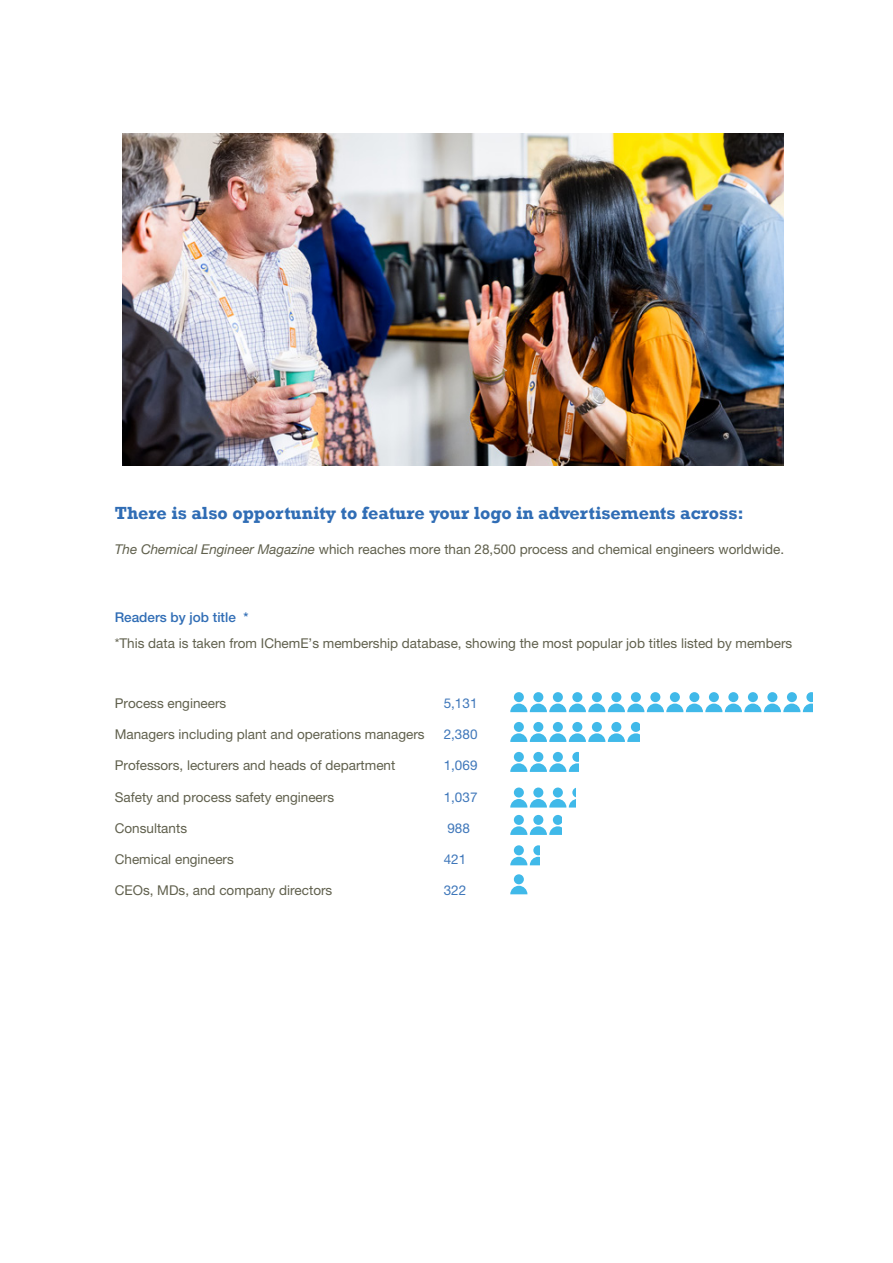
<style>
.page{position:relative;width:893px;height:1263px;background:#fff}
.page>*{position:absolute;margin:0;border:0;box-sizing:border-box;transform-origin:0 0}
.t1{font:700 18px "Rockwell";color:#306db5}
.t2{font:13.5px "Helvetica Neue LT Std";color:#60604d}
.t3{font:13.5px "Helvetica Neue LT Std";color:#3f77ba}
.t4{font:500 13.5px "Helvetica Neue LT Std";color:#306db5}
.s1{font-style:italic}
</style>
<div class="page">
<svg style="left:510px;top:886px;width:17px;height:8px"></svg>
<div style="left:514px;top:874px;width:10px;height:10px;background:#40b9e9;border-radius:50%"></div>
<div style="left:514px;top:845px;width:10px;height:10px;background:#40b9e9;border-radius:50%"></div>
<svg style="left:510px;top:857px;width:30px;height:8px"></svg>
<div style="left:533px;top:845px;width:10px;height:10px;background:#40b9e9;border-radius:50%"></div>
<div style="left:540px;top:843px;width:21px;height:27px;background:#fff"></div>
<div style="left:514px;top:815px;width:10px;height:10px;background:#40b9e9;border-radius:50%"></div>
<div style="left:533px;top:815px;width:10px;height:10px;background:#40b9e9;border-radius:50%"></div>
<svg style="left:510px;top:826px;width:52px;height:9px"></svg>
<div style="left:553px;top:815px;width:10px;height:10px;background:#40b9e9;border-radius:50%"></div>
<div style="left:562px;top:813px;width:21px;height:26px;background:#fff"></div>
<div style="left:514px;top:787px;width:10px;height:10px;background:#40b9e9;border-radius:50%"></div>
<svg style="left:572px;top:787px;width:10px;height:10px"></svg>
<div style="left:533px;top:787px;width:10px;height:10px;background:#40b9e9;border-radius:50%"></div>
<svg style="left:510px;top:799px;width:66px;height:8px"></svg>
<div style="left:553px;top:787px;width:10px;height:10px;background:#40b9e9;border-radius:50%"></div>
<div style="left:576px;top:782px;width:22px;height:26px;background:#fff"></div>
<div style="left:514px;top:752px;width:10px;height:10px;background:#40b9e9;border-radius:50%"></div>
<svg style="left:572px;top:752px;width:10px;height:10px"></svg>
<div style="left:533px;top:752px;width:10px;height:10px;background:#40b9e9;border-radius:50%"></div>
<svg style="left:510px;top:763px;width:69px;height:9px"></svg>
<div style="left:553px;top:752px;width:10px;height:10px;background:#40b9e9;border-radius:50%"></div>
<div style="left:580px;top:751px;width:21px;height:26px;background:#fff"></div>
<div style="left:514px;top:722px;width:10px;height:10px;background:#40b9e9;border-radius:50%"></div>
<div style="left:572px;top:722px;width:10px;height:10px;background:#40b9e9;border-radius:50%"></div>
<div style="left:631px;top:722px;width:10px;height:10px;background:#40b9e9;border-radius:50%"></div>
<div style="left:533px;top:722px;width:10px;height:10px;background:#40b9e9;border-radius:50%"></div>
<div style="left:592px;top:722px;width:10px;height:10px;background:#40b9e9;border-radius:50%"></div>
<div style="left:553px;top:722px;width:10px;height:10px;background:#40b9e9;border-radius:50%"></div>
<svg style="left:510px;top:733px;width:130px;height:9px"></svg>
<div style="left:611px;top:722px;width:10px;height:10px;background:#40b9e9;border-radius:50%"></div>
<div style="left:640px;top:720px;width:22px;height:27px;background:#fff"></div>
<div style="left:514px;top:692px;width:10px;height:10px;background:#40b9e9;border-radius:50%"></div>
<div style="left:572px;top:692px;width:10px;height:10px;background:#40b9e9;border-radius:50%"></div>
<div style="left:631px;top:692px;width:10px;height:10px;background:#40b9e9;border-radius:50%"></div>
<div style="left:689px;top:692px;width:10px;height:10px;background:#40b9e9;border-radius:50%"></div>
<div style="left:533px;top:692px;width:10px;height:10px;background:#40b9e9;border-radius:50%"></div>
<div style="left:592px;top:692px;width:10px;height:10px;background:#40b9e9;border-radius:50%"></div>
<div style="left:650px;top:692px;width:10px;height:10px;background:#40b9e9;border-radius:50%"></div>
<div style="left:709px;top:692px;width:10px;height:10px;background:#40b9e9;border-radius:50%"></div>
<div style="left:553px;top:692px;width:10px;height:10px;background:#40b9e9;border-radius:50%"></div>
<div style="left:611px;top:692px;width:10px;height:10px;background:#40b9e9;border-radius:50%"></div>
<div style="left:670px;top:692px;width:10px;height:10px;background:#40b9e9;border-radius:50%"></div>
<div style="left:728px;top:692px;width:10px;height:10px;background:#40b9e9;border-radius:50%"></div>
<div style="left:748px;top:692px;width:10px;height:10px;background:#40b9e9;border-radius:50%"></div>
<div style="left:767px;top:692px;width:10px;height:10px;background:#40b9e9;border-radius:50%"></div>
<div style="left:787px;top:692px;width:10px;height:10px;background:#40b9e9;border-radius:50%"></div>
<svg style="left:510px;top:703px;width:303px;height:9px"></svg>
<div style="left:806px;top:692px;width:10px;height:10px;background:#40b9e9;border-radius:50%"></div>
<div style="left:813px;top:690px;width:21px;height:26px;background:#fff"></div>
<img style="left:123px;top:134px;width:660px;height:332px">
<h1 class="t1" style="left:115px;top:502px;width:631px">There is also opportunity to feature your logo in advertisements across:</h1>
<p class="t2" style="left:115px;top:541px;width:671px"><span class="s1">The Chemical Engineer Magazine</span> which reaches more than 28,500 process and chemical engineers worldwide.</p>
<p class="t4" style="left:115px;top:609px;width:135px">Readers by job title *</p>
<p class="t2" style="left:115px;top:635px;width:679px">*This data is taken from IChemE’s membership database, showing the most popular job titles listed by members</p>
<p class="t2" style="left:115px;top:695px;width:113px">Process engineers</p>
<p class="t2" style="left:115px;top:726px;width:311px">Managers including plant and operations managers</p>
<p class="t2" style="left:115px;top:757px;width:282px">Professors, lecturers and heads of department</p>
<p class="t2" style="left:115px;top:789px;width:221px">Safety and process safety engineers</p>
<p class="t2" style="left:115px;top:820px;width:74px">Consultants</p>
<p class="t2" style="left:115px;top:851px;width:121px">Chemical engineers</p>
<p class="t2" style="left:115px;top:882px;width:219px">CEOs, MDs, and company directors</p>
<p class="t3" style="left:444px;top:695px;width:35px">5,131</p>
<p class="t3" style="left:444px;top:726px;width:35px">2,380</p>
<p class="t3" style="left:444px;top:757px;width:35px">1,069</p>
<p class="t3" style="left:444px;top:789px;width:35px">1,037</p>
<p class="t3" style="left:447px;top:820px;width:24px">988</p>
<p class="t3" style="left:444px;top:851px;width:24px">421</p>
<p class="t3" style="left:444px;top:882px;width:24px">322</p>
</div>
